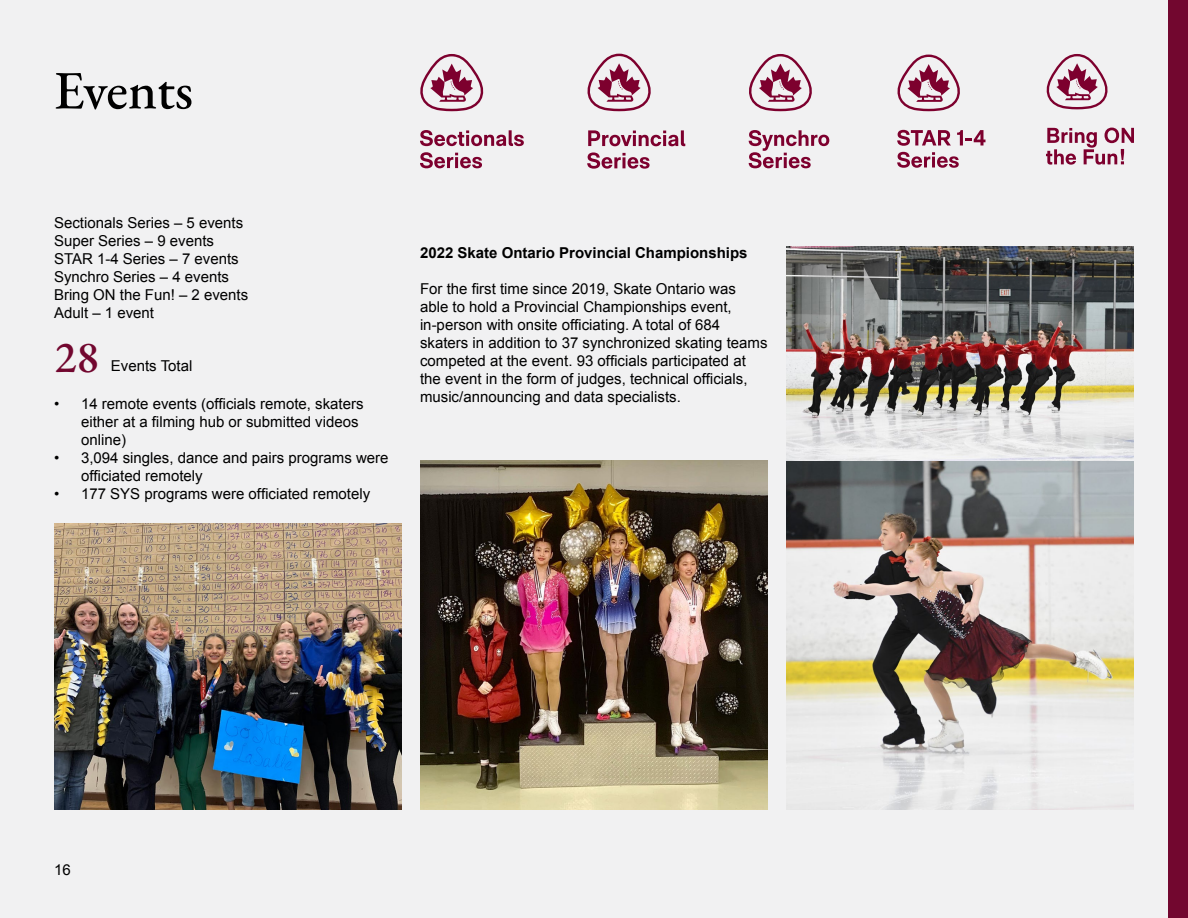
<style>
.page{position:relative;width:1188px;height:918px;background:#f1f1f2}
.page>*{position:absolute;margin:0;border:0;box-sizing:border-box;transform-origin:0 0}
.Headings{font:54px "EB Garamond";letter-spacing:-.005em;color:#000}
.t1{font:45px "EB Garamond";color:#72072f}
.Body_Copy{font:15px/18px "Arial";color:#000}
.Body_Copy-2{font:700 15px "Arial";color:#000}
</style>
<div class="page">
<div style="left:1169px;top:0;width:19px;height:918px;background:#72072f"></div>
<svg style="left:420px;top:130px;width:104px;height:16px"></svg>
<svg style="left:420px;top:152px;width:62px;height:16px"></svg>
<svg style="left:420px;top:54px;width:64px;height:57px"></svg>
<svg style="left:588px;top:130px;width:97px;height:16px"></svg>
<svg style="left:587px;top:152px;width:63px;height:17px"></svg>
<svg style="left:587px;top:54px;width:64px;height:57px"></svg>
<svg style="left:749px;top:130px;width:80px;height:38px"></svg>
<svg style="left:749px;top:54px;width:63px;height:57px"></svg>
<svg style="left:897px;top:130px;width:54px;height:16px"></svg>
<svg style="left:957px;top:130px;width:29px;height:16px"></svg>
<svg style="left:897px;top:152px;width:62px;height:16px"></svg>
<svg style="left:897px;top:55px;width:63px;height:56px"></svg>
<svg style="left:1046px;top:128px;width:88px;height:37px"></svg>
<svg style="left:1046px;top:54px;width:62px;height:55px"></svg>
<img style="left:54px;top:524px;width:348px;height:286px">
<img style="left:420px;top:461px;width:348px;height:349px">
<img style="left:786px;top:461px;width:348px;height:349px">
<img style="left:786px;top:247px;width:348px;height:214px">
<h2 class="Headings" style="left:54px;top:55px;width:141px">Events</h2>
<p class="Body_Copy" style="left:54px;top:214px;width:191px">Sectionals Series – 5 events</p>
<p class="Body_Copy" style="left:54px;top:232px;width:162px">Super Series – 9 events</p>
<p class="Body_Copy" style="left:54px;top:250px;width:186px">STAR 1-4 Series – 7 events</p>
<p class="Body_Copy" style="left:54px;top:268px;width:177px">Synchro Series – 4 events</p>
<p class="Body_Copy" style="left:54px;top:286px;width:196px">Bring ON the Fun! – 2 events</p>
<p class="Body_Copy" style="left:54px;top:304px;width:102px">Adult – 1 event</p>
<p class="t1" style="left:54px;top:328px;width:46px">28</p>
<p class="Body_Copy" style="left:111px;top:357px;width:83px">Events Total</p>
<p class="Body_Copy" style="left:81px;top:395px;width:284px;text-indent:-27px">• 14 remote events (officials remote, skaters either at a filming hub or submitted videos online)</p>
<p class="Body_Copy" style="left:81px;top:449px;width:309px;text-indent:-27px">• 3,094 singles, dance and pairs programs were officiated remotely</p>
<p class="Body_Copy" style="left:54px;top:485px;width:318px">• 177 SYS programs were officiated remotely</p>
<p class="Body_Copy-2" style="left:420px;top:243px;width:329px">2022 Skate Ontario Provincial Championships</p>
<p class="Body_Copy" style="left:420px;top:280px;width:349px">For the first time since 2019, Skate Ontario was able to hold a Provincial Championships event, in-person with onsite officiating. A total of 684 skaters in addition to 37 synchronized skating teams competed at the event. 93 officials participated at the event in the form of judges, technical officials, music/announcing and data specialists.</p>
<p class="Body_Copy" style="left:54px;top:861px;width:18px">16</p>
</div>
